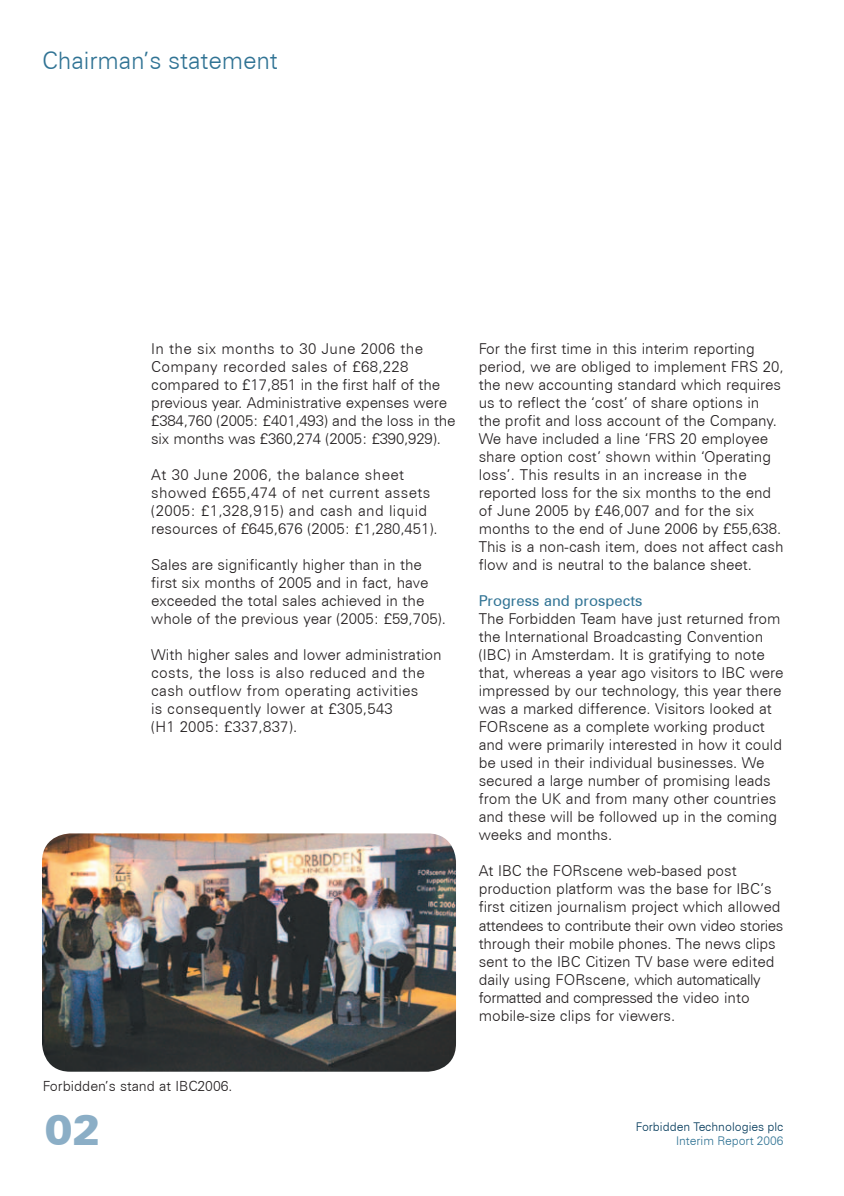
<style>
.page{position:relative;width:844px;height:1196px;background:#fff}
.page>*{position:absolute;margin:0;border:0;box-sizing:border-box;transform-origin:0 0}
.t1{font:900 42px "Zurich BT";color:#8baec6}
.t2{font:300 24px "Zurich BT";color:#307394}
.t3{font:300 15px/18px "Zurich BT";color:#231f20}
.t4{font:300 15px/18px "Zurich BT";letter-spacing:.02em;color:#231f20}
.t5{font:300 15px/18px "Zurich BT";letter-spacing:.025em;color:#231f20}
.t6{font:15px "Zurich BT";color:#307394}
.t7{font:300 14px "Zurich BT";color:#231f20}
.t8{font:300 12px "Zurich BT";color:#003859}
.t9{font:300 12px "Zurich BT";color:#307394}
</style>
<div class="page">
<img style="left:42px;top:833px;width:414px;height:238px">
<h2 class="t2" style="left:42px;top:46px;width:237px">Chairman’s statement</h2>
<p class="t3" style="left:151px;top:339px;width:306px">In the six months to 30 June 2006 the Company recorded sales of £68,228 compared to £17,851 in the first half of the previous year. Administrative expenses were £384,760 (2005: £401,493) and the loss in the six months was £360,274 (2005: £390,929).</p>
<p class="t5" style="left:151px;top:465px;width:288px">At 30 June 2006, the balance sheet showed £655,474 of net current assets (2005: £1,328,915) and cash and liquid resources of £645,676 (2005: £1,280,451).</p>
<p class="t3" style="left:151px;top:555px;width:296px">Sales are significantly higher than in the first six months of 2005 and in fact, have exceeded the total sales achieved in the whole of the previous year (2005: £59,705).</p>
<p class="t4" style="left:151px;top:645px;width:292px">With higher sales and lower administration costs, the loss is also reduced and the cash outflow from operating activities<br>is consequently lower at £305,543<br>(H1 2005: £337,837).</p>
<p class="t7" style="left:43px;top:1077px;width:191px">Forbidden’s stand at IBC2006.</p>
<p class="t3" style="left:479px;top:339px;width:306px">For the first time in this interim reporting period, we are obliged to implement FRS 20, the new accounting standard which requires us to reflect the ‘cost’ of share options in the profit and loss account of the Company.<br>We have included a line ‘FRS 20 employee share option cost’ shown within ‘Operating loss’. This results in an increase in the reported loss for the six months to the end of June 2005 by £46,007 and for the six months to the end of June 2006 by £55,638.<br>This is a non-cash item, does not affect cash flow and is neutral to the balance sheet.</p>
<p class="t6" style="left:479px;top:591px;width:165px">Progress and prospects</p>
<p class="t3" style="left:479px;top:609px;width:306px">The Forbidden Team have just returned from the International Broadcasting Convention (IBC) in Amsterdam. It is gratifying to note that, whereas a year ago visitors to IBC were impressed by our technology, this year there was a marked difference. Visitors looked at FORscene as a complete working product and were primarily interested in how it could be used in their individual businesses. We secured a large number of promising leads from the UK and from many other countries and these will be followed up in the coming weeks and months.</p>
<p class="t3" style="left:479px;top:861px;width:306px">At IBC the FORscene web-based post production platform was the base for IBC’s first citizen journalism project which allowed attendees to contribute their own video stories through their mobile phones. The news clips sent to the IBC Citizen TV base were edited daily using FORscene, which automatically formatted and compressed the video into mobile-size clips for viewers.</p>
<h1 class="t1" style="left:45px;top:1104px;width:57px">02</h1>
<p class="t8" style="left:636px;top:1119px;width:149px">Forbidden Technologies plc</p>
<p class="t9" style="left:676px;top:1133px;width:109px">Interim Report 2006</p>
</div>
